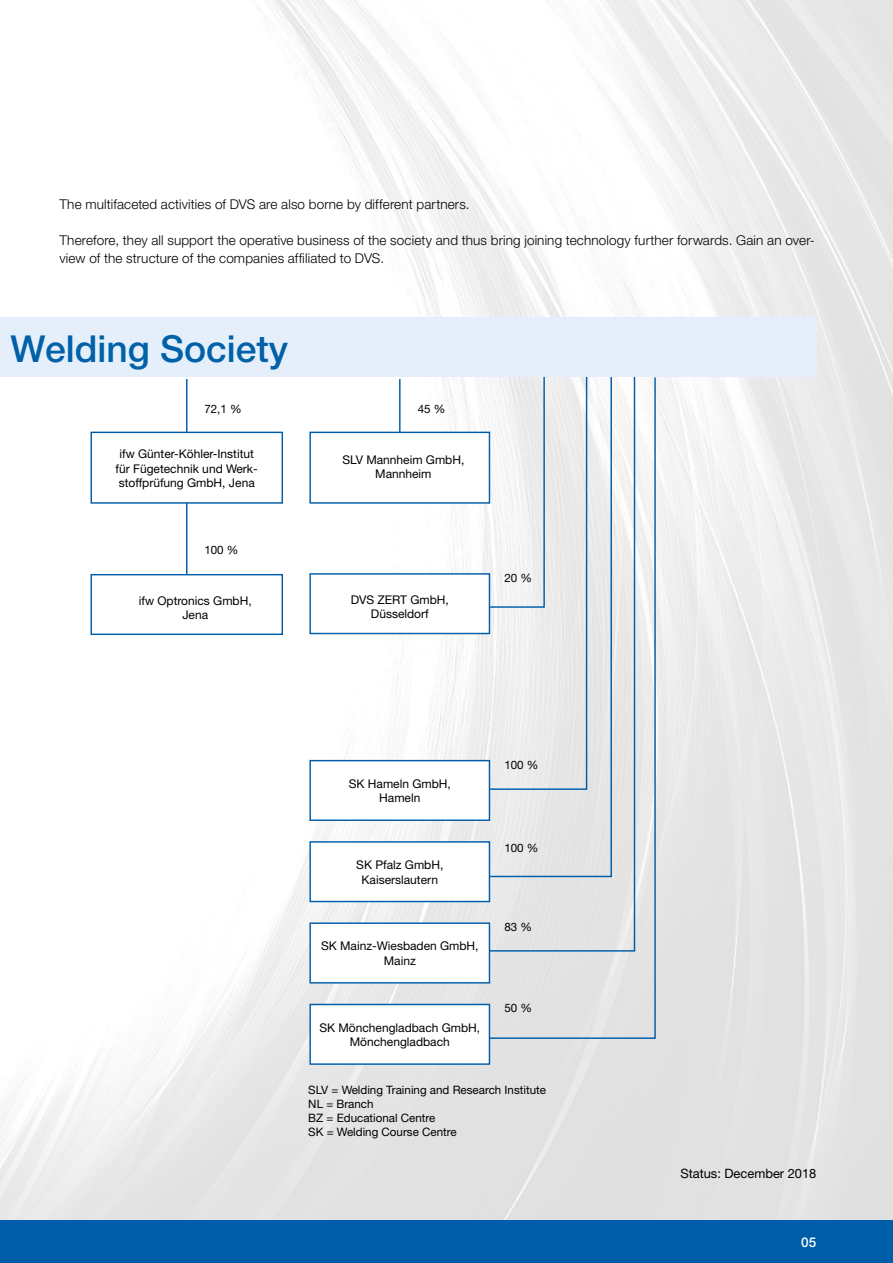
<style>
.page{position:relative;width:893px;height:1263px;background:#fff}
.page>*{position:absolute;margin:0;border:0;box-sizing:border-box;transform-origin:0 0}
.t1{font:500 37.2px "Helvetica Neue LT Std";color:#0061a7}
.t2{font:300 13.5px/18px "Helvetica Neue LT Std";letter-spacing:.01em;color:#000}
.t3{font:500 13.5px "Helvetica Neue LT Std";color:#fff}
.t4{font:12.9px "Helvetica Neue LT Std";color:#000}
.t5{font:12px/14.4px "Helvetica Neue LT Std";color:#000;text-align:center}
.t6{font:11.55px/14px "Helvetica Neue LT Std";color:#000}
</style>
<div class="page">
<img style="left:0;top:0;width:893px;height:1220px">
<div style="left:0;top:1220px;width:893px;height:43px;background:#005da9"></div>
<svg style="left:487px;top:376px;width:169px;height:663px"></svg>
<hr style="left:186px;top:379px;width:1px;height:207px;background:#005da9">
<hr style="left:399px;top:379px;width:2px;height:72px;background:#005da9">
<div style="left:91px;top:432px;width:191px;height:71px;background:#fff"></div>
<div style="left:91px;top:432px;width:192px;height:72px;border:1px solid #005da9"></div>
<div style="left:310px;top:432px;width:179px;height:71px;background:#fff"></div>
<div style="left:309px;top:432px;width:181px;height:72px;border:1px solid #005da9"></div>
<div style="left:310px;top:574px;width:179px;height:59px;background:#fff"></div>
<div style="left:309px;top:573px;width:181px;height:61px;border:1px solid #005da9"></div>
<div style="left:91px;top:575px;width:191px;height:59px;background:#fff"></div>
<div style="left:91px;top:574px;width:192px;height:61px;border:1px solid #005da9"></div>
<div style="left:310px;top:761px;width:179px;height:59px;background:#fff"></div>
<div style="left:309px;top:760px;width:181px;height:61px;border:1px solid #005da9"></div>
<div style="left:310px;top:842px;width:179px;height:59px;background:#fff"></div>
<div style="left:309px;top:841px;width:181px;height:61px;border:1px solid #005da9"></div>
<div style="left:310px;top:923px;width:179px;height:60px;background:#fff"></div>
<div style="left:309px;top:922px;width:181px;height:61px;border:1px solid #005da9"></div>
<div style="left:310px;top:1004px;width:179px;height:60px;background:#fff"></div>
<div style="left:309px;top:1004px;width:181px;height:61px;border:1px solid #005da9"></div>
<div style="left:0;top:317px;width:816px;height:59px;background:#e4effb"></div>
<p class="t2" style="left:60px;top:195px;width:412px">The multifaceted activities of DVS are also borne by different partners.</p>
<p class="t2" style="left:60px;top:231px;width:757px">Therefore, they all support the operative business of the society and thus bring joining technology further forwards. Gain an over&shy;view of the structure of the companies affiliated to DVS.</p>
<h1 class="t1" style="left:11px;top:326px;width:279px">Welding Society</h1>
<p class="t6" style="left:204px;top:402px;width:39px">72,1 %</p>
<p class="t6" style="left:418px;top:402px;width:29px">45 %</p>
<p class="t5" style="left:116px;top:446px;width:144px">ifw Günter-Köhler-Institut für Fügetechnik und Werk&shy;stoffprüfung GmbH, Jena</p>
<p class="t5" style="left:342px;top:452px;width:124px">SLV Mannheim GmbH,<br>Mannheim</p>
<p class="t6" style="left:204px;top:542px;width:36px">100 %</p>
<p class="t5" style="left:139px;top:593px;width:114px">ifw Optronics GmbH,<br>Jena</p>
<p class="t5" style="left:351px;top:592px;width:100px">DVS ZERT GmbH,<br>Düsseldorf</p>
<p class="t6" style="left:504px;top:571px;width:29px">20 %</p>
<p class="t5" style="left:349px;top:776px;width:104px">SK Hameln GmbH,<br>Hameln</p>
<p class="t5" style="left:356px;top:857px;width:89px">SK Pfalz GmbH,<br>Kaiserslautern</p>
<p class="t5" style="left:321px;top:939px;width:159px">SK Mainz-Wiesbaden GmbH,<br>Mainz</p>
<p class="t5" style="left:319px;top:1020px;width:162px">SK Mönchengladbach GmbH,<br>Mönchengladbach</p>
<p class="t6" style="left:504px;top:757px;width:36px">100 %</p>
<p class="t6" style="left:504px;top:841px;width:36px">100 %</p>
<p class="t6" style="left:504px;top:920px;width:29px">83 %</p>
<p class="t6" style="left:504px;top:1001px;width:29px">50 %</p>
<p class="t6" style="left:308px;top:1082px;width:239px">SLV = Welding Training and Research Institute<br>NL = Branch<br>BZ = Educational Centre<br>SK = Welding Course Centre</p>
<p class="t4" style="left:680px;top:1166px;width:138px">Status: December 2018</p>
<p class="t3" style="left:801px;top:1234px;width:17px">05</p>
</div>
